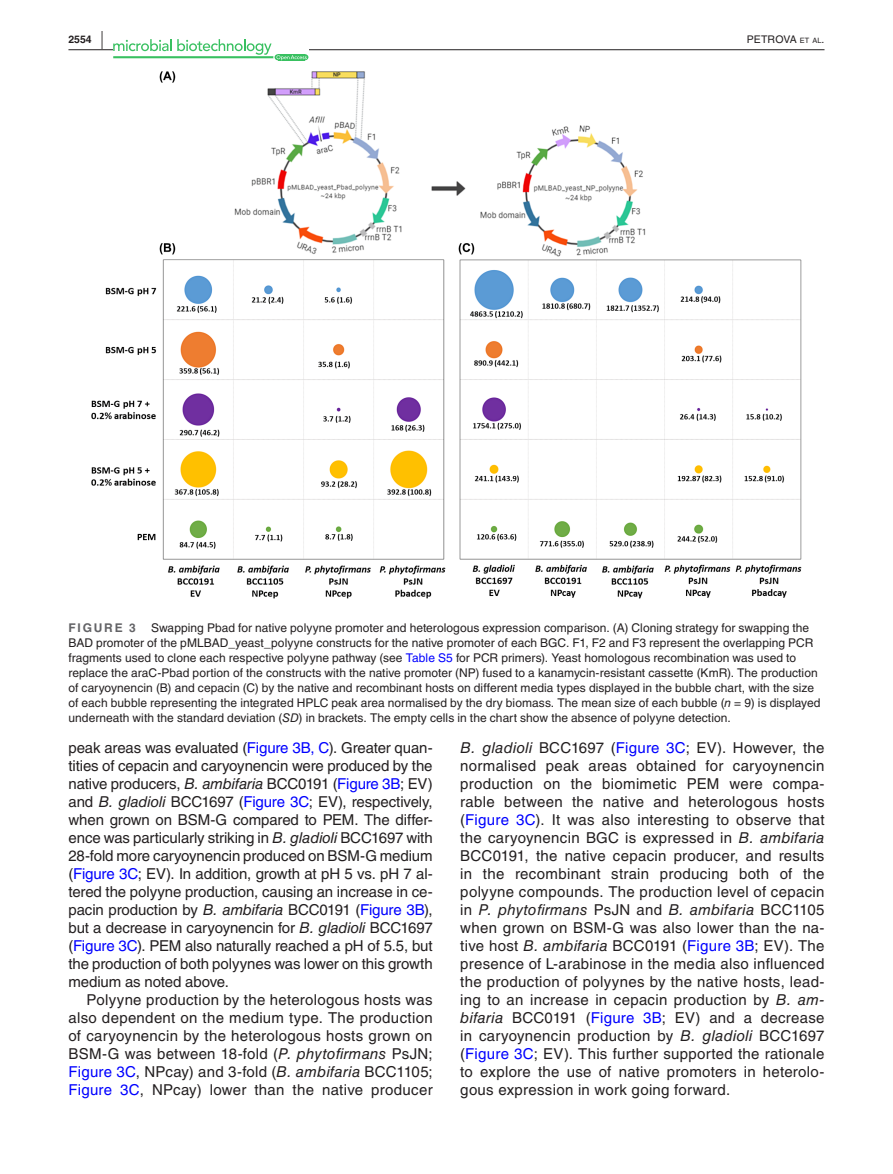
<style>
.page{position:relative;width:893px;height:1174px;background:#fff}
.page>*{position:absolute;margin:0;border:0;box-sizing:border-box;transform-origin:0 0}
.t1{font:15px/18px "Helvetica LT Std";letter-spacing:.015em;color:#231f20;text-align:justify}
.t2{font:12px/15px "Helvetica LT Std";letter-spacing:.005em;color:#231f20}
.t3{font:700 12px "Helvetica LT Std";letter-spacing:.15em;color:#636366}
.t4{font:10.5px "Helvetica LT Std";letter-spacing:.005em;color:#231f20}
.t5{font:700 10.5px "Helvetica LT Std";color:#231f20}
.s1{font-size:18px}
.s2{font-size:7.35px}
.s3{font-style:inherit}
.s4{color:#00f}
.s5{font-style:italic}
</style>
<div class="page">
<hr style="left:68px;top:49px;width:756px;height:1px;background:#231f20">
<svg style="left:113px;top:39px;width:194px;height:21px"></svg>
<img style="left:91px;top:71px;width:711px;height:528px">
<p class="t5" style="left:68px;top:33px;width:36px">2554 <span class="s1">|</span></p>
<p class="t4" style="left:747px;top:33px;width:79px">PETROVA <span class="s2">et al</span><span class="s3">.</span></p>
<p class="t2" style="left:68px;top:620px;width:754px;text-indent:83px">Swapping Pbad for native polyyne promoter and heterologous expression comparison. (A) Cloning strategy for swapping the BAD promoter of the pMLBAD_yeast_polyyne constructs for the native promoter of each BGC. F1, F2 and F3 represent the overlapping PCR fragments used to clone each respective polyyne pathway (see <span class="s4">Table S5</span> for PCR primers). Yeast homologous recombination was used to replace the araC-Pbad portion of the constructs with the native promoter (NP) fused to a kanamycin-resistant cassette (KmR). The production of caryoynencin (B) and cepacin (C) by the native and recombinant hosts on different media types displayed in the bubble chart, with the size of each bubble representing the integrated HPLC peak area normalised by the dry biomass. The mean size of each bubble (<span class="s5">n</span> = 9) is displayed underneath with the standard deviation (<span class="s5">SD</span>) in brackets. The empty cells in the chart show the absence of polyyne detection.</p>
<p class="t3" style="left:68px;top:620px;width:69px">FIGURE 3</p>
<p class="t1" style="left:68px;top:739px;width:366px">peak areas was evaluated (<span class="s4">Figure 3B, C</span>). Greater quan&shy;tities of cepacin and caryoynencin were produced by the native producers, <span class="s5">B. ambifaria</span> BCC0191 (<span class="s4">Figure 3B</span>; EV) and <span class="s5">B. gladioli</span> BCC1697 (<span class="s4">Figure 3C</span>; EV), respectively, when grown on BSM-G compared to PEM. The differ&shy;ence was particularly striking in <span class="s5">B. gladioli</span> BCC1697 with 28-fold more caryoynencin produced on BSM-G medium (<span class="s4">Figure 3C</span>; EV). In addition, growth at pH 5 vs. pH 7 al&shy;tered the polyyne production, causing an increase in ce&shy;pacin production by <span class="s5">B. ambifaria</span> BCC0191 (<span class="s4">Figure 3B</span>), but a decrease in caryoynencin for <span class="s5">B. gladioli</span> BCC1697 (<span class="s4">Figure 3C</span>). PEM also naturally reached a pH of 5.5, but the production of both polyynes was lower on this growth medium as noted above.</p>
<p class="t1" style="left:68px;top:991px;width:366px;text-indent:18px">Polyyne production by the heterologous hosts was also dependent on the medium type. The production of caryoynencin by the heterologous hosts grown on BSM-G was between 18-fold (<span class="s5">P. phytofirmans</span> PsJN; <span class="s4">Figure 3C</span>, NPcay) and 3-fold (<span class="s5">B. ambifaria</span> BCC1105; <span class="s4">Figure 3C</span>, NPcay) lower than the native producer</p>
<p class="t1" style="left:460px;top:739px;width:366px"><span class="s5">B. gladioli</span> BCC1697 (<span class="s4">Figure 3C</span>; EV). However, the normalised peak areas obtained for caryoynencin production on the biomimetic PEM were compa&shy;rable between the native and heterologous hosts (<span class="s4">Figure 3C</span>). It was also interesting to observe that the caryoynencin BGC is expressed in <span class="s5">B. ambifaria </span>BCC0191, the native cepacin producer, and results in the recombinant strain producing both of the polyyne compounds. The production level of cepacin in <span class="s5">P. phytofirmans</span> PsJN and <span class="s5">B. ambifaria</span> BCC1105 when grown on BSM-G was also lower than the na&shy;tive host <span class="s5">B. ambifaria</span> BCC0191 (<span class="s4">Figure 3B</span>; EV). The presence of L-arabinose in the media also influenced the production of polyynes by the native hosts, lead&shy;ing to an increase in cepacin production by <span class="s5">B. am&shy;bifaria</span> BCC0191 (<span class="s4">Figure 3B</span>; EV) and a decrease in caryoynencin production by <span class="s5">B. gladioli</span> BCC1697 (<span class="s4">Figure 3C</span>; EV). This further supported the rationale to explore the use of native promoters in heterolo&shy;gous expression in work going forward.</p>
</div>
